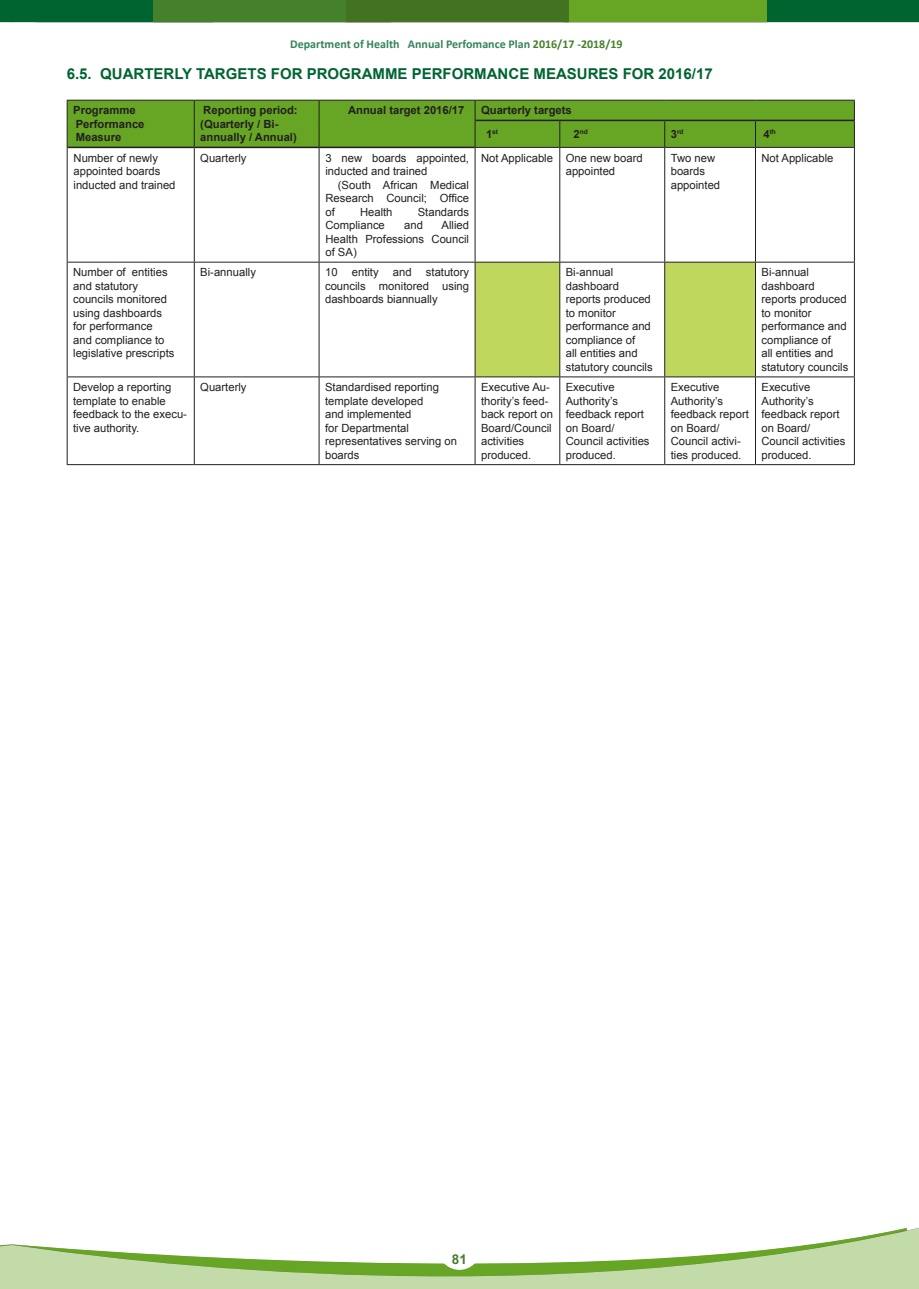
<style>
.page{position:relative;width:919px;height:1289px;background:#fff}
.page>*{position:absolute;margin:0;border:0;box-sizing:border-box;transform-origin:0 0}
.Heading_3{font:700 15px "Arial";color:#006431}
.t1{font:700 13.5px "Arial";color:#45802a}
.t2{font:700 12px "Calibri";color:#34845a}
.t3{font:11.25px/13.5px "Arial";color:#231f20}
.t4{font:700 11.25px/13.5px "Arial";color:#231f20}
.t5{font:700 6.6px "Arial";color:#231f20}
.s1{color:#45802a}
.s2{font-size:11.25px}
</style>
<div class="page">
<svg style="left:0;top:1228px;width:918px;height:60px"></svg>
<div style="left:438px;top:1229px;width:42px;height:40px;background:#fff;border-radius:50%"></div>
<div style="left:0;top:0;width:13px;height:22px;background:#006431"></div>
<div style="left:13px;top:0;width:905px;height:22px;background:#006431"></div>
<div style="left:564px;top:0;width:202px;height:22px;background:#67a525"></div>
<div style="left:154px;top:0;width:237px;height:22px;background:#45802a"></div>
<div style="left:346px;top:0;width:222px;height:22px;background:#427321"></div>
<svg style="left:475px;top:148px;width:379px;height:316px"></svg>
<svg style="left:475px;top:263px;width:280px;height:113px"></svg>
<svg style="left:67px;top:100px;width:788px;height:47px;background:#64a025"></svg>
<hr style="left:67px;top:147px;width:1px;height:115px;background:#231f20">
<hr style="left:194px;top:148px;width:1px;height:114px;background:#231f20">
<hr style="left:319px;top:148px;width:1px;height:114px;background:#231f20">
<hr style="left:474px;top:148px;width:1px;height:114px;background:#231f20">
<hr style="left:559px;top:148px;width:1px;height:114px;background:#231f20">
<hr style="left:664px;top:148px;width:1px;height:114px;background:#231f20">
<hr style="left:755px;top:148px;width:1px;height:114px;background:#231f20">
<hr style="left:854px;top:148px;width:1px;height:114px;background:#231f20">
<hr style="left:67px;top:262px;width:127px;height:1px;background:#231f20">
<hr style="left:67px;top:262px;width:1px;height:114px;background:#231f20">
<hr style="left:194px;top:262px;width:125px;height:1px;background:#231f20">
<hr style="left:194px;top:262px;width:1px;height:114px;background:#231f20">
<hr style="left:319px;top:262px;width:156px;height:1px;background:#231f20">
<hr style="left:319px;top:262px;width:1px;height:114px;background:#231f20">
<hr style="left:559px;top:262px;width:105px;height:1px;background:#231f20">
<hr style="left:755px;top:262px;width:99px;height:1px;background:#231f20">
<hr style="left:854px;top:262px;width:1px;height:114px;background:#231f20">
<hr style="left:67px;top:376px;width:127px;height:1px;background:#231f20">
<hr style="left:67px;top:377px;width:1px;height:87px;background:#231f20">
<hr style="left:194px;top:376px;width:125px;height:1px;background:#231f20">
<hr style="left:194px;top:377px;width:1px;height:87px;background:#231f20">
<hr style="left:319px;top:376px;width:156px;height:1px;background:#231f20">
<hr style="left:319px;top:377px;width:1px;height:87px;background:#231f20">
<hr style="left:474px;top:377px;width:1px;height:87px;background:#231f20">
<hr style="left:559px;top:376px;width:105px;height:1px;background:#231f20">
<hr style="left:559px;top:377px;width:1px;height:87px;background:#231f20">
<hr style="left:664px;top:377px;width:1px;height:87px;background:#231f20">
<hr style="left:755px;top:376px;width:99px;height:1px;background:#231f20">
<hr style="left:755px;top:377px;width:1px;height:87px;background:#231f20">
<hr style="left:854px;top:377px;width:1px;height:87px;background:#231f20">
<hr style="left:67px;top:464px;width:127px;height:1px;background:#231f20">
<hr style="left:194px;top:464px;width:125px;height:1px;background:#231f20">
<hr style="left:319px;top:464px;width:156px;height:1px;background:#231f20">
<hr style="left:475px;top:464px;width:84px;height:1px;background:#231f20">
<hr style="left:559px;top:464px;width:105px;height:1px;background:#231f20">
<hr style="left:664px;top:464px;width:91px;height:1px;background:#231f20">
<hr style="left:755px;top:464px;width:99px;height:1px;background:#231f20">
<hr style="left:475px;top:120px;width:84px;height:1px;background:#231f20">
<hr style="left:559px;top:120px;width:105px;height:1px;background:#231f20">
<hr style="left:664px;top:120px;width:91px;height:1px;background:#231f20">
<hr style="left:755px;top:120px;width:99px;height:1px;background:#231f20">
<hr style="left:68px;top:147px;width:126px;height:1px;background:#231f20">
<hr style="left:194px;top:147px;width:125px;height:1px;background:#231f20">
<hr style="left:319px;top:147px;width:155px;height:1px;background:#231f20">
<hr style="left:474px;top:147px;width:85px;height:1px;background:#231f20">
<hr style="left:559px;top:147px;width:105px;height:1px;background:#231f20">
<hr style="left:664px;top:147px;width:91px;height:1px;background:#231f20">
<hr style="left:755px;top:147px;width:99px;height:1px;background:#231f20">
<hr style="left:664px;top:262px;width:91px;height:1px;background:#231f20">
<hr style="left:664px;top:262px;width:1px;height:114px;background:#231f20">
<hr style="left:755px;top:262px;width:1px;height:114px;background:#231f20">
<hr style="left:664px;top:376px;width:91px;height:1px;background:#231f20">
<hr style="left:475px;top:262px;width:84px;height:1px;background:#231f20">
<hr style="left:474px;top:262px;width:1px;height:114px;background:#231f20">
<hr style="left:559px;top:262px;width:1px;height:114px;background:#231f20">
<hr style="left:475px;top:376px;width:84px;height:1px;background:#231f20">
<p class="t2" style="left:290px;top:37px;width:334px">Department of Health Annual Perfomance Plan <span class="s1">2016/17 -2018/19</span></p>
<p class="Heading_3" style="left:67px;top:64px;width:647px">6.5. QUARTERLY TARGETS FOR PROGRAMME PERFORMANCE MEASURES FOR 2016/17</p>
<p class="t4" style="left:73px;top:104px;width:73px">Programme<br>Performance<br>Measure</p>
<p class="t4" style="left:203px;top:104px;width:96px">Reporting period:</p>
<p class="t4" style="left:348px;top:104px;width:118px">Annual target 2016/17</p>
<p class="t4" style="left:481px;top:104px;width:92px">Quarterly targets</p>
<p class="t5" style="left:486px;top:128px;width:14px"><span class="s2">1</span>st</p>
<p class="t5" style="left:573px;top:128px;width:16px"><span class="s2">2</span>nd</p>
<p class="t5" style="left:670px;top:128px;width:14px"><span class="s2">3</span>rd</p>
<p class="t5" style="left:763px;top:128px;width:14px"><span class="s2">4</span>th</p>
<p class="t4" style="left:200px;top:118px;width:98px">(Quarterly / Bi&shy;annually / Annual)</p>
<p class="t3" style="left:74px;top:151px;width:103px">Number of newly appointed boards inducted and trained</p>
<p class="t3" style="left:200px;top:151px;width:48px">Quarterly</p>
<p class="t3" style="left:325px;top:151px;width:145px">3 new boards appointed, inducted and trained</p>
<p class="t3" style="left:325px;top:178px;width:145px;text-align:justify;text-indent:12px">(South African Medical Research Council; Office of</p>
<p class="t3" style="left:360px;top:205px;width:34px">Health</p>
<p class="t3" style="left:418px;top:205px;width:53px">Standards</p>
<p class="t3" style="left:325px;top:218px;width:61px">Compliance</p>
<p class="t3" style="left:404px;top:218px;width:20px">and</p>
<p class="t3" style="left:325px;top:218px;width:145px;text-align:justify;text-indent:116px">Allied Health Professions Council of SA)</p>
<p class="t3" style="left:481px;top:151px;width:73px">Not Applicable</p>
<p class="t3" style="left:565px;top:151px;width:78px">One new board appointed</p>
<p class="t3" style="left:670px;top:151px;width:51px">Two new boards appointed</p>
<p class="t3" style="left:761px;top:151px;width:73px">Not Applicable</p>
<p class="t3" style="left:73px;top:266px;width:103px">Number of entities and statutory councils monitored using dashboards for performance<br>and compliance to legislative prescripts</p>
<p class="t3" style="left:200px;top:266px;width:57px">Bi-annually</p>
<p class="t3" style="left:325px;top:266px;width:14px">10</p>
<p class="t3" style="left:352px;top:266px;width:28px">entity</p>
<p class="t3" style="left:393px;top:266px;width:20px">and</p>
<p class="t3" style="left:325px;top:266px;width:145px;text-align:justify;text-indent:101px">statutory councils monitored using dashboards biannually</p>
<p class="t3" style="left:565px;top:266px;width:88px">Bi-annual dashboard reports produced to monitor performance and compliance of<br>all entities and statutory councils</p>
<p class="t3" style="left:761px;top:266px;width:88px">Bi-annual dashboard reports produced to monitor performance and compliance of<br>all entities and statutory councils</p>
<p class="t3" style="left:73px;top:380px;width:115px">Develop a reporting template to enable feedback to the execu&shy;tive authority.</p>
<p class="t3" style="left:200px;top:380px;width:48px">Quarterly</p>
<p class="t3" style="left:325px;top:380px;width:133px">Standardised reporting template developed<br>and implemented<br>for Departmental representatives serving on boards</p>
<p class="t3" style="left:481px;top:380px;width:73px">Executive Au&shy;thority’s feed&shy;back report on<br>Board/Council activities produced.</p>
<p class="t3" style="left:565px;top:380px;width:85px">Executive<br>Authority’s feedback report on Board/<br>Council activities produced.</p>
<p class="t3" style="left:670px;top:380px;width:80px">Executive<br>Authority’s feedback report on Board/<br>Council activi&shy;ties produced.</p>
<p class="t3" style="left:761px;top:380px;width:85px">Executive<br>Authority’s feedback report on Board/<br>Council activities produced.</p>
<p class="t1" style="left:452px;top:1250px;width:17px">81</p>
</div>
